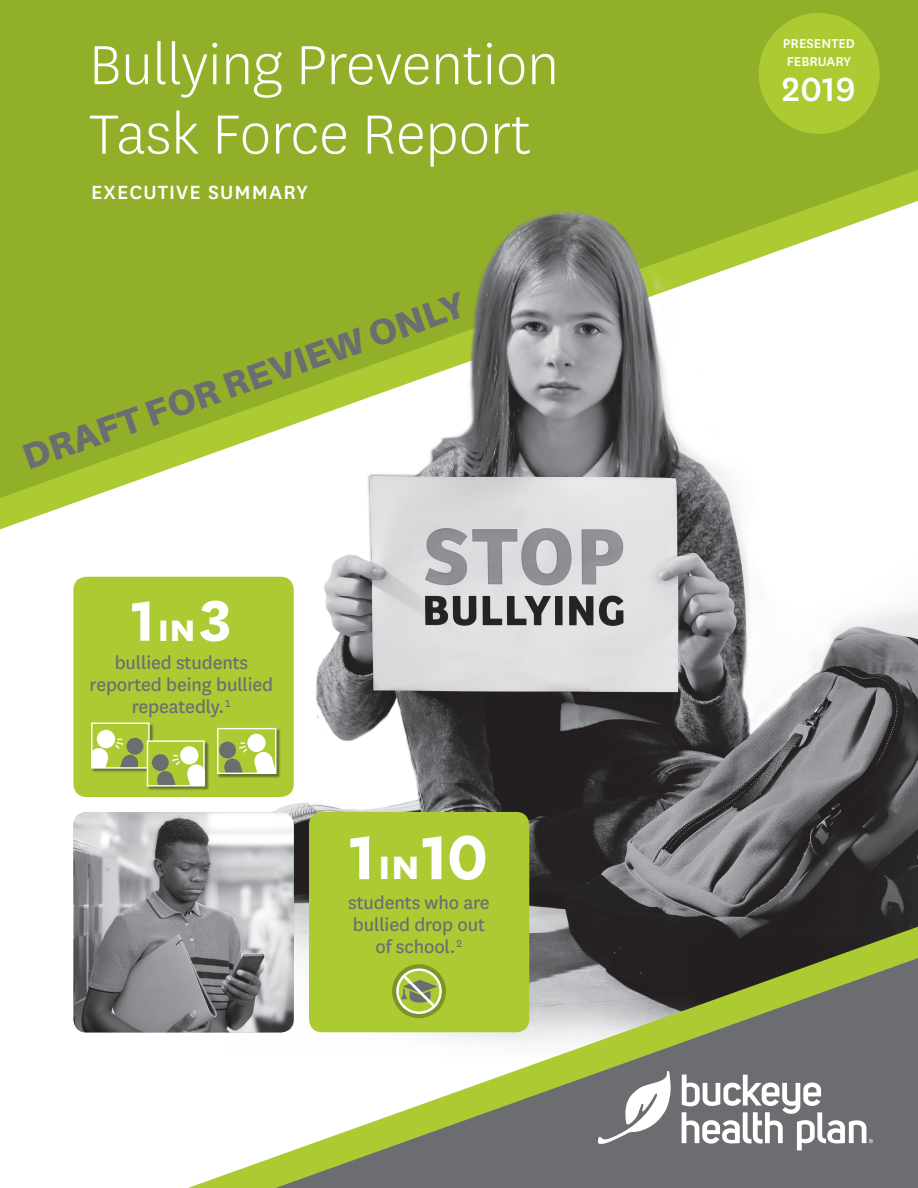
<style>
.page{position:relative;width:918px;height:1188px;background:#fff}
.page>*{position:absolute;margin:0;border:0;box-sizing:border-box;transform-origin:0 0}
.t1{font:700 72.9px "Centene Sans";color:#fff}
.t2{font:700 66.75px "Centene Sans";color:#fff}
.t3{font:300 64.5px/69.4px "Centene Sans";color:#fff}
.t4{font:500 39px "Centene Sans";color:#fff}
.t5{font:900 36px "Aileron";color:#6c6d70}
.t6{font:500 22.35px "Centene Sans";letter-spacing:.05em;color:#fff}
.t7{font:20.55px/22px "National";letter-spacing:-.005em;color:#6c6d70;text-align:center}
.t8{font:500 15px/18px "Centene Sans";color:#fff}
.s1{font-size:42.6px}
.s2{font-size:46.35px}
</style>
<div class="page">
<div style="left:0;top:0;width:918px;height:170px;background:#92af2a"></div>
<svg style="left:0;top:170px;width:227px;height:359px;background:#a0ba42"></svg>
<div style="left:73px;top:577px;width:221px;height:220px;background:#accb33;border-radius:13px"></div>
<svg style="left:219px;top:741px;width:8px;height:31px"></svg>
<div style="left:217px;top:728px;width:59px;height:46px;border:1px solid #fff"></div>
<div style="left:92px;top:723px;width:62px;height:50px;background:#231f20;opacity:.5"></div>
<div style="left:92px;top:723px;width:57px;height:45px;background:#accb33"></div>
<svg style="left:93px;top:730px;width:50px;height:37px"></svg>
<div style="left:91px;top:723px;width:59px;height:46px;border:1px solid #fff"></div>
<div style="left:147px;top:741px;width:62px;height:50px;background:#231f20;opacity:.5"></div>
<div style="left:147px;top:741px;width:57px;height:45px;background:#accb33"></div>
<svg style="left:152px;top:746px;width:51px;height:39px"></svg>
<div style="left:147px;top:740px;width:58px;height:47px;border:1px solid #fff"></div>
<div style="left:759px;top:13px;width:121px;height:121px;background:#accb33;border-radius:50%"></div>
<img style="left:227px;top:136px;width:691px;height:791px">
<svg style="left:188px;top:927px;width:730px;height:261px"></svg>
<div style="left:309px;top:812px;width:220px;height:220px;background:#accb33;border-radius:13px"></div>
<div style="left:392px;top:964px;width:54px;height:54px;background:#789528;border-radius:50%"></div>
<svg style="left:396px;top:968px;width:46px;height:46px"></svg>
<img style="left:73px;top:812px;width:221px;height:220px">
<svg style="left:598px;top:1071px;width:73px;height:73px"></svg>
<svg style="left:682px;top:1075px;width:191px;height:75px"></svg>
<h1 class="t3" style="left:89px;top:28px;width:472px">Bullying Prevention<br>Task Force Report</h1>
<h2 class="t6" style="left:91px;top:177px;width:218px">EXECUTIVE SUMMARY</h2>
<h3 class="t5" style="left:18px;top:441px;width:468px;rotate:-20deg">DRAFT FOR REVIEW ONLY</h3>
<p class="t2" style="left:131px;top:573px;width:102px">1<span class="s1">in</span>3</p>
<p class="t7" style="left:90px;top:651px;width:185px">bullied students reported being bullied repeatedly.<sup>1</sup></p>
<p class="t1" style="left:349px;top:805px;width:141px">1<span class="s2">in</span>10</p>
<p class="t7" style="left:348px;top:891px;width:143px">students who are bullied drop out of school.<sup>2</sup></p>
<p class="t8" style="left:783px;top:34px;width:74px">PRESENTED<br>FEBRUARY</p>
<p class="t4" style="left:782px;top:62px;width:76px">2019</p>
</div>
